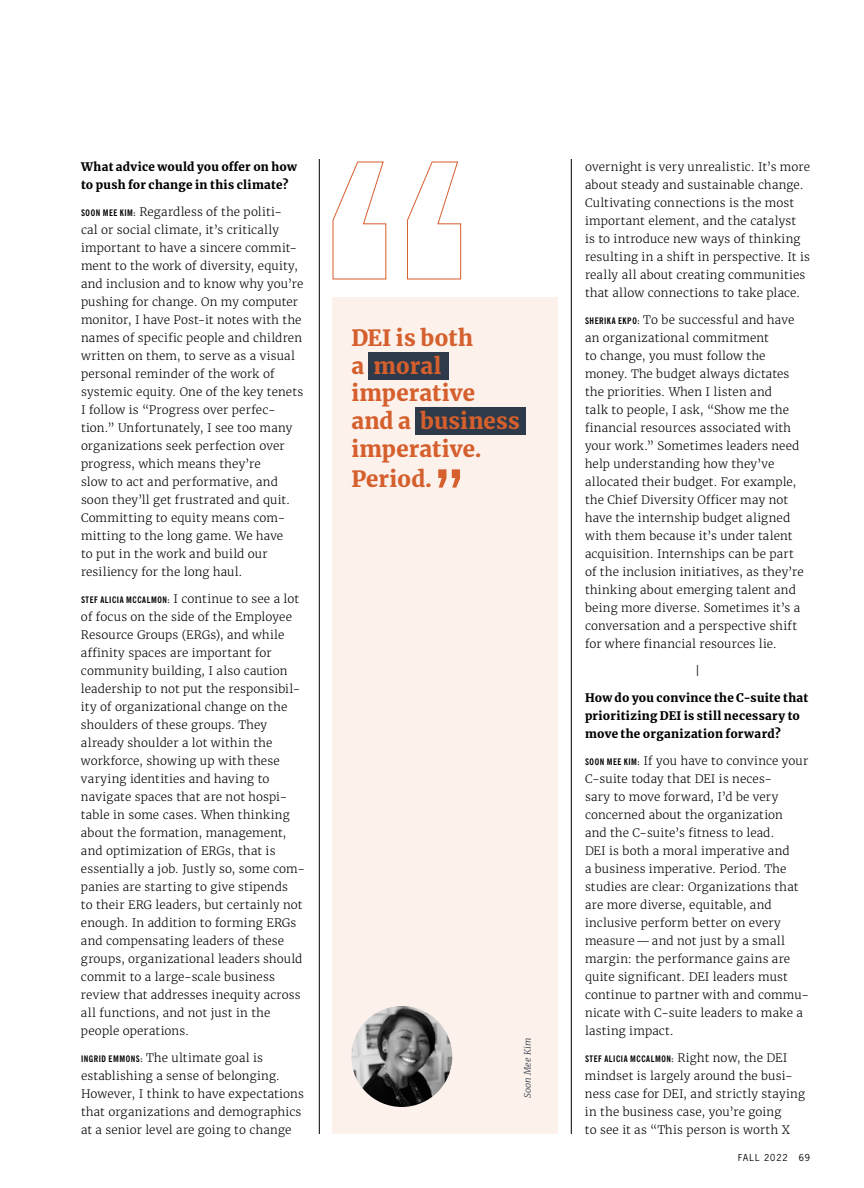
<style>
.page{position:relative;width:864px;height:1188px;background:#fff}
.page>*{position:absolute;margin:0;border:0;box-sizing:border-box;transform-origin:0 0}
.t1{font:700 61.05px "News Gothic BT";color:#d55f2d}
.t2{font:900 22.2px/27.8px "Merriweather";letter-spacing:.005em;color:#d55f2d}
.t3{font:300 11.7px/18px "Merriweather";letter-spacing:.01em;color:#000}
.t4{font:900 11.7px/18px "Merriweather";letter-spacing:.025em;color:#000}
.t5{font:700 condensed 9px "News Gothic BT";letter-spacing:.06em;color:#000}
.t6{font:italic 300 9px "Merriweather";letter-spacing:.015em;color:#2e3a4a}
.t7{font:9px "News Gothic Std";letter-spacing:.11em;color:#000}
.s1{font-family:"News Gothic BT";font-weight:700;font-stretch:condensed;font-size:9px}
.s2{font-family:"Merriweather";font-weight:300;font-stretch:normal;font-size:11.7px}
</style>
<div class="page">
<div style="left:332px;top:297px;width:226px;height:837px;background:#fcf1eb"></div>
<hr style="left:319px;top:159px;width:1px;height:975px;background:#000">
<hr style="left:571px;top:159px;width:1px;height:975px;background:#000">
<div style="left:369px;top:352px;width:80px;height:28px;background:#2e3a4a"></div>
<div style="left:415px;top:407px;width:111px;height:28px;background:#2e3a4a"></div>
<img style="left:351px;top:1006px;width:101px;height:101px;border-radius:50px">
<svg style="left:407px;top:161px;width:54px;height:119px"></svg>
<svg style="left:332px;top:161px;width:55px;height:119px"></svg>
<p class="t4" style="left:81px;top:157px;width:217px">What advice would you offer on how to push for change in this climate?</p>
<p class="t3" style="left:81px;top:203px;width:224px"><span class="s1">SOON MEE KIM:</span> Regardless of the politi-<br>cal or social climate, it’s critically important to have a sincere commit&shy;ment to the work of diversity, equity, and inclusion and to know why you’re pushing for change. On my computer monitor, I have Post-it notes with the names of specific people and children written on them, to serve as a visual personal reminder of the work of systemic equity. One of the key tenets I follow is “Progress over perfec&shy;tion.” Unfortunately, I see too many organizations seek perfection over progress, which means they’re<br>slow to act and performative, and soon they’ll get frustrated and quit.<br>Committing to equity means com&shy;mitting to the long game. We have<br>to put in the work and build our resiliency for the long haul.</p>
<p class="t5" style="left:81px;top:594px;width:220px">STEF ALICIA MCCALMON: <span class="s2">I continue to see a lot</span></p>
<p class="t3" style="left:81px;top:608px;width:226px">of focus on the side of the Employee Resource Groups (ERGs), and while affinity spaces are important for community building, I also caution leadership to not put the responsibil&shy;ity of organizational change on the shoulders of these groups. They already shoulder a lot within the workforce, showing up with these varying identities and having to navigate spaces that are not hospi&shy;table in some cases. When thinking about the formation, management, and optimization of ERGs, that is essentially a job. Justly so, some com&shy;panies are starting to give stipends<br>to their ERG leaders, but certainly not enough. In addition to forming ERGs and compensating leaders of these groups, organizational leaders should commit to a large-scale business review that addresses inequity across all functions, and not just in the people operations.</p>
<p class="t3" style="left:81px;top:1049px;width:224px"><span class="s1">INGRID EMMONS:</span> The ultimate goal is establishing a sense of belonging.<br>However, I think to have expectations that organizations and demographics at a senior level are going to change</p>
<h2 class="t2" style="left:351px;top:323px;width:170px">DEI is both<br>a moral imperative and a business imperative.</h2>
<h2 class="t2" style="left:351px;top:465px;width:82px">Period.</h2>
<h1 class="t1" style="left:436px;top:455px;width:28px">”</h1>
<p class="t6" style="left:521px;top:1098px;width:61px;rotate:-90deg">Soon Mee Kim</p>
<p class="t3" style="left:585px;top:158px;width:226px">overnight is very unrealistic. It’s more about steady and sustainable change.<br>Cultivating connections is the most important element, and the catalyst<br>is to introduce new ways of thinking resulting in a shift in perspective. It is really all about creating communities that allow connections to take place.</p>
<p class="t3" style="left:585px;top:311px;width:220px"><span class="s1">SHERIKA EKPO:</span> To be successful and have an organizational commitment<br>to change, you must follow the money. The budget always dictates the priorities. When I listen and<br>talk to people, I ask, “Show me the financial resources associated with your work.” Sometimes leaders need help understanding how they’ve allocated their budget. For example, the Chief Diversity Officer may not have the internship budget aligned with them because it’s under talent acquisition. Internships can be part of the inclusion initiatives, as they’re thinking about emerging talent and being more diverse. Sometimes it’s a conversation and a perspective shift for where financial resources lie.</p>
<p class="t3" style="left:695px;top:662px;width:6px">|</p>
<p class="t4" style="left:585px;top:688px;width:225px">How do you convince the C-suite that prioritizing DEI is still necessary to move the organization forward?</p>
<p class="t3" style="left:585px;top:752px;width:226px"><span class="s1">SOON MEE KIM:</span> If you have to convince your C-suite today that DEI is neces-<br>sary to move forward, I’d be very concerned about the organization<br>and the C-suite’s fitness to lead.<br>DEI is both a moral imperative and<br>a business imperative. Period. The studies are clear: Organizations that are more diverse, equitable, and inclusive perform better on every measure—and not just by a small margin: the performance gains are quite significant. DEI leaders must continue to partner with and commu&shy;nicate with C-suite leaders to make a lasting impact.</p>
<p class="t5" style="left:585px;top:1053px;width:204px">STEF ALICIA MCCALMON: <span class="s2">Right now, the DEI</span></p>
<p class="t3" style="left:585px;top:1067px;width:222px">mindset is largely around the busi&shy;ness case for DEI, and strictly staying in the business case, you’re going<br>to see it as “This person is worth X</p>
<p class="t7" style="left:738px;top:1152px;width:73px">FALL 2022 69</p>
</div>
